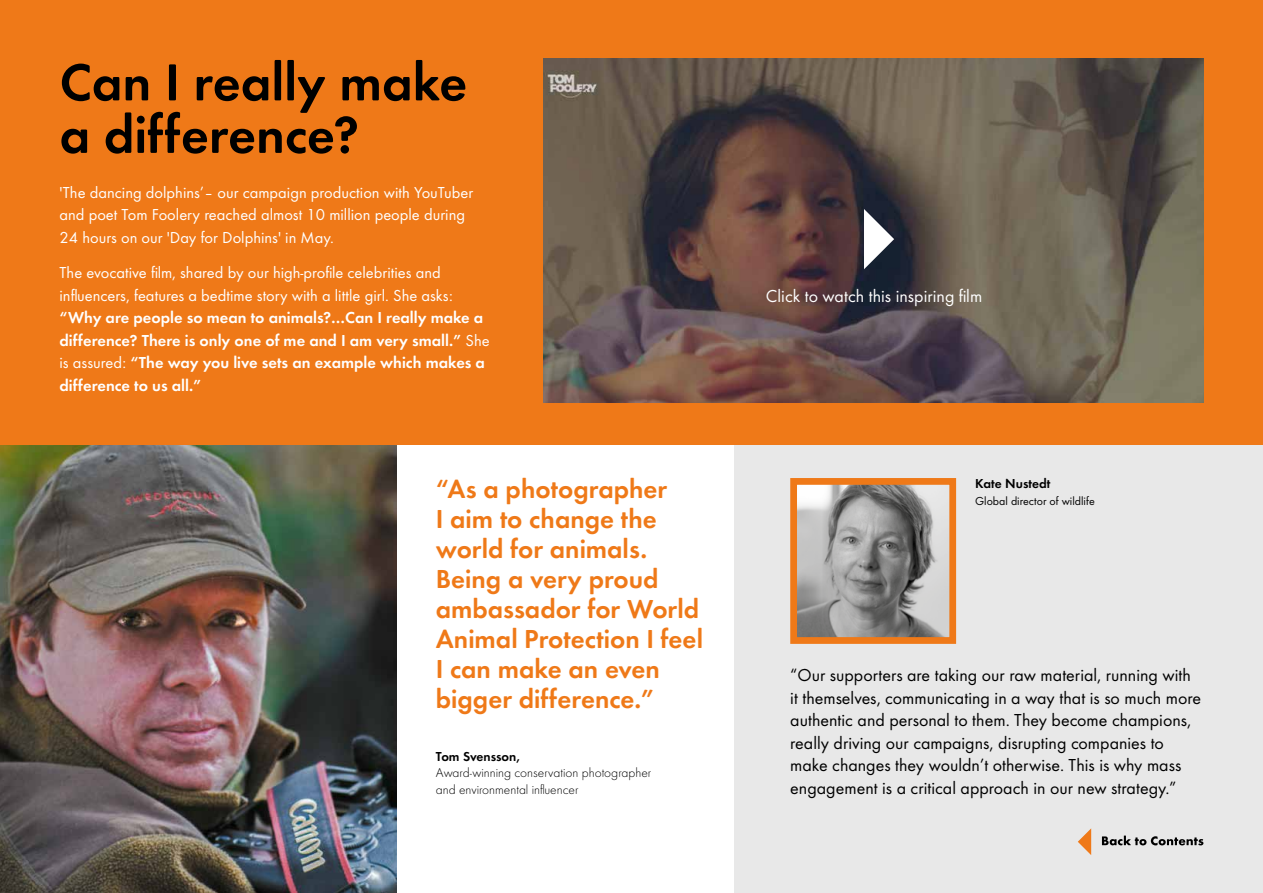
<style>
.page{position:relative;width:1263px;height:893px;background:#fff}
.page>*{position:absolute;margin:0;border:0;box-sizing:border-box;transform-origin:0 0}
.t1{font:600 54px/52.5px "Futura Round";color:#000}
.t2{font:600 27px/30px "Futura Round";color:#ef7918}
.t3{font:18px/22.5px "Futura Round";color:#000}
.t4{font:18px "Futura Round";color:#fff}
.t5{font:16.5px/22.5px "Futura Round";color:#fff}
.t6{font:600 16.5px/22.5px "Futura Round";color:#fff}
.t7{font:300 13.5px/16.5px "Futura Round";color:#000}
.t8{font:600 13.5px "Futura Round";color:#000}
.t9{font:12px "Futura Round";color:#000}
.s1{font-weight:400}
</style>
<div class="page">
<div style="left:734px;top:406px;width:529px;height:487px;background:#e8e8e8"></div>
<img style="left:798px;top:486px;width:150px;height:150px">
<div style="left:790px;top:478px;width:166px;height:166px;border:7px solid #ef7918"></div>
<img style="left:0;top:444px;width:396px;height:449px">
<div style="left:0;top:0;width:1263px;height:444px;background:#ef7918"></div>
<img style="left:544px;top:59px;width:659px;height:344px">
<svg style="left:864px;top:209px;width:30px;height:60px;background:#8c9198"></svg>
<svg style="left:1102px;top:836px;width:101px;height:9px"></svg>
<svg style="left:1078px;top:828px;width:13px;height:27px"></svg>
<h1 class="t1" style="left:60px;top:52px;width:409px">Can I really make a difference?</h1>
<p class="t5" style="left:60px;top:180px;width:415px">'The dancing dolphins’– our campaign production with YouTuber and poet Tom Foolery reached almost 10 million people during<br>24 hours on our 'Day for Dolphins' in May.</p>
<p class="t5" style="left:60px;top:260px;width:395px">The evocative film, shared by our high-profile celebrities and influencers, features a bedtime story with a little girl. She asks:</p>
<p class="t6" style="left:60px;top:305px;width:432px">“Why are people so mean to animals?…Can I really make a difference? There is only one of me and I am very small.” <span class="s1">She is assured:</span> “The way you live sets an example which makes a difference to us all.”</p>
<h2 class="t2" style="left:436px;top:472px;width:269px">“As a photographer<br>I aim to change the world for animals.<br>Being a very proud ambassador for World<br>Animal Protection I feel<br>I can make an even bigger difference.”</h2>
<p class="t8" style="left:436px;top:746px;width:85px">Tom Svensson,</p>
<p class="t7" style="left:436px;top:764px;width:217px">Award-winning conservation photographer and environmental influencer</p>
<p class="t4" style="left:766px;top:283px;width:218px">Click to watch this inspiring film</p>
<p class="t8" style="left:975px;top:473px;width:77px">Kate Nustedt</p>
<p class="t9" style="left:975px;top:492px;width:121px">Global director of wildlife</p>
<p class="t3" style="left:790px;top:663px;width:412px">“Our supporters are taking our raw material, running with it themselves, communicating in a way that is so much more authentic and personal to them. They become champions, really driving our campaigns, disrupting companies to make changes they wouldn’t otherwise. This is why mass engagement is a critical approach in our new strategy.”</p>
</div>
